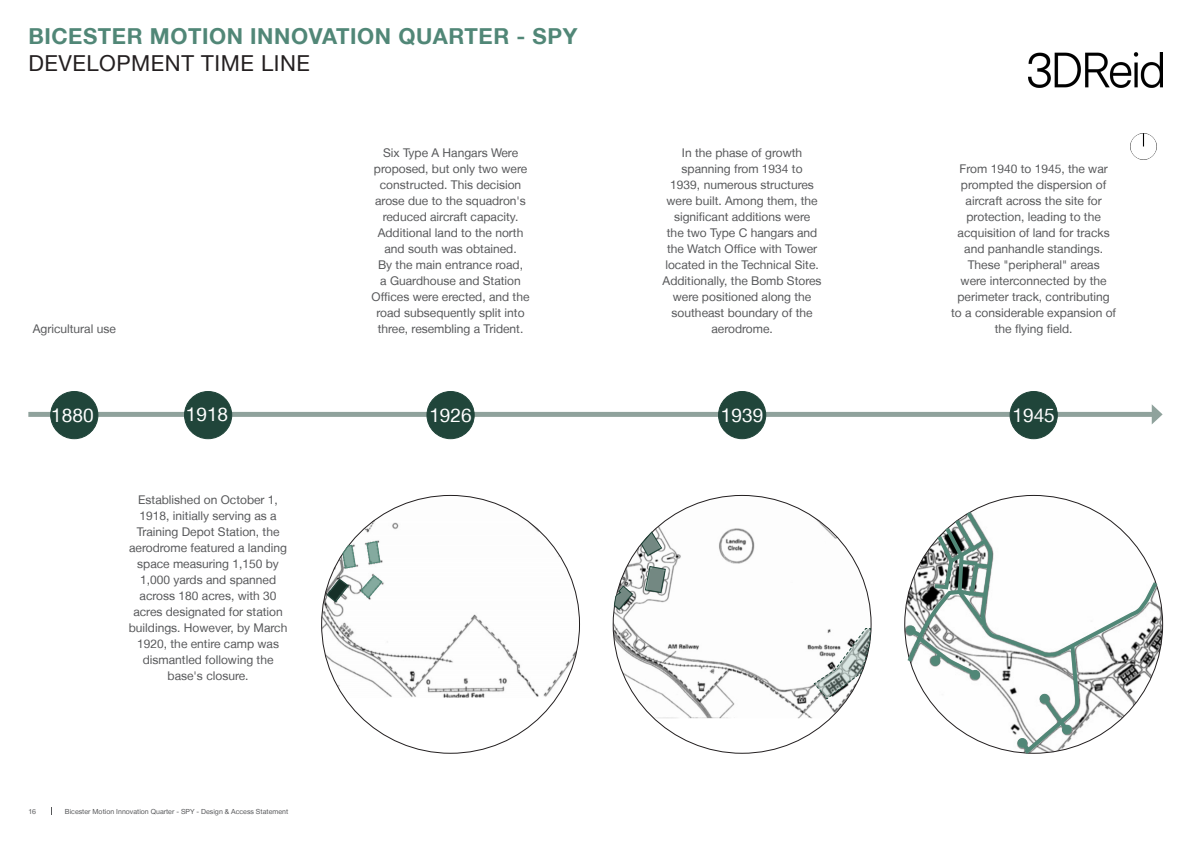
<style>
.page{position:relative;width:1191px;height:842px;background:#fff}
.page>*{position:absolute;margin:0;border:0;box-sizing:border-box;transform-origin:0 0}
.t1{font:700 22px "Helvetica Neue LT";letter-spacing:.025em;color:#518777}
.CHAPTER_Title{font:22px "Helvetica Neue LT";letter-spacing:.025em;color:#231f20}
.Body_Copy{font:19.1px "Helvetica Neue LT";color:#fff}
.Body_Copy-2{font:12px/16px "Helvetica Neue LT";color:#57585a;text-align:center}
.t2{font:7px "Helvetica Neue LT";color:#57585a}
</style>
<div class="page">
<img style="left:1028px;top:53px;width:134px;height:34px">
<div style="left:28px;top:412px;width:1128px;height:5px;background:#8fa29c"></div>
<svg style="left:1151px;top:404px;width:11px;height:20px"></svg>
<div style="left:51px;top:391px;width:47px;height:48px;background:#20453a;border-radius:50%"></div>
<div style="left:50px;top:391px;width:48px;height:48px;border:1px solid #20453a;border-radius:50%"></div>
<div style="left:427px;top:391px;width:47px;height:48px;background:#20453a;border-radius:50%"></div>
<div style="left:426px;top:391px;width:49px;height:48px;border:1px solid #20453a;border-radius:50%"></div>
<div style="left:184px;top:391px;width:48px;height:48px;background:#20453a;border-radius:50%"></div>
<div style="left:184px;top:391px;width:48px;height:48px;border:1px solid #20453a;border-radius:50%"></div>
<div style="left:718px;top:391px;width:47px;height:48px;background:#20453a;border-radius:50%"></div>
<div style="left:718px;top:391px;width:48px;height:48px;border:1px solid #20453a;border-radius:50%"></div>
<div style="left:1010px;top:391px;width:47px;height:48px;background:#20453a;border-radius:50%"></div>
<div style="left:1009px;top:391px;width:48px;height:48px;border:1px solid #20453a;border-radius:50%"></div>
<svg style="left:905px;top:503px;width:256px;height:251px"></svg>
<img style="left:613px;top:495px;width:258px;height:226px">
<svg style="left:813px;top:627px;width:58px;height:73px"></svg>
<svg style="left:644px;top:565px;width:22px;height:29px"></svg>
<svg style="left:640px;top:530px;width:23px;height:27px"></svg>
<svg style="left:613px;top:585px;width:20px;height:26px"></svg>
<img style="left:322px;top:495px;width:257px;height:202px">
<svg style="left:326px;top:540px;width:57px;height:63px"></svg>
<img style="left:1130px;top:133px;width:27px;height:27px">
<h1 class="t1" style="left:28px;top:23px;width:550px">BICESTER MOTION INNOVATION QUARTER - SPY</h1>
<p class="CHAPTER_Title" style="left:28px;top:50px;width:283px">DEVELOPMENT TIME LINE</p>
<p class="Body_Copy-2" style="left:372px;top:144px;width:159px">Six Type A Hangars Were proposed, but only two were constructed. This decision arose due to the squadron's reduced aircraft capacity.<br>Additional land to the north and south was obtained.<br>By the main entrance road,<br>a Guardhouse and Station<br>Offices were erected, and the road subsequently split into three, resembling a Trident.</p>
<p class="Body_Copy-2" style="left:662px;top:144px;width:160px">In the phase of growth spanning from 1934 to<br>1939, numerous structures were built. Among them, the significant additions were<br>the two Type C hangars and the Watch Office with Tower located in the Technical Site.<br>Additionally, the Bomb Stores were positioned along the southeast boundary of the aerodrome.</p>
<p class="Body_Copy-2" style="left:951px;top:160px;width:166px">From 1940 to 1945, the war prompted the dispersion of aircraft across the site for protection, leading to the acquisition of land for tracks and panhandle standings.<br>These "peripheral" areas<br>were interconnected by the perimeter track, contributing to a considerable expansion of</p>
<p class="Body_Copy-2" style="left:33px;top:320px;width:85px">Agricultural use</p>
<p class="Body_Copy-2" style="left:994px;top:320px;width:79px">the flying field.</p>
<p class="Body_Copy" style="left:51px;top:404px;width:44px">1880</p>
<p class="Body_Copy" style="left:186px;top:403px;width:44px">1918</p>
<p class="Body_Copy" style="left:429px;top:404px;width:44px">1926</p>
<p class="Body_Copy" style="left:721px;top:404px;width:44px">1939</p>
<p class="Body_Copy" style="left:1012px;top:404px;width:44px">1945</p>
<p class="Body_Copy-2" style="left:129px;top:491px;width:160px">Established on October 1,<br>1918, initially serving as a<br>Training Depot Station, the aerodrome featured a landing space measuring 1,150 by<br>1,000 yards and spanned across 180 acres, with 30 acres designated for station buildings. However, by March<br>1920, the entire camp was dismantled following the base's closure.</p>
<p class="t2" style="left:28px;top:807px;width:9px">16</p>
<p class="t2" style="left:65px;top:807px;width:225px">Bicester Motion Innovation Quarter - SPY - Design &amp; Access Statement</p>
</div>
